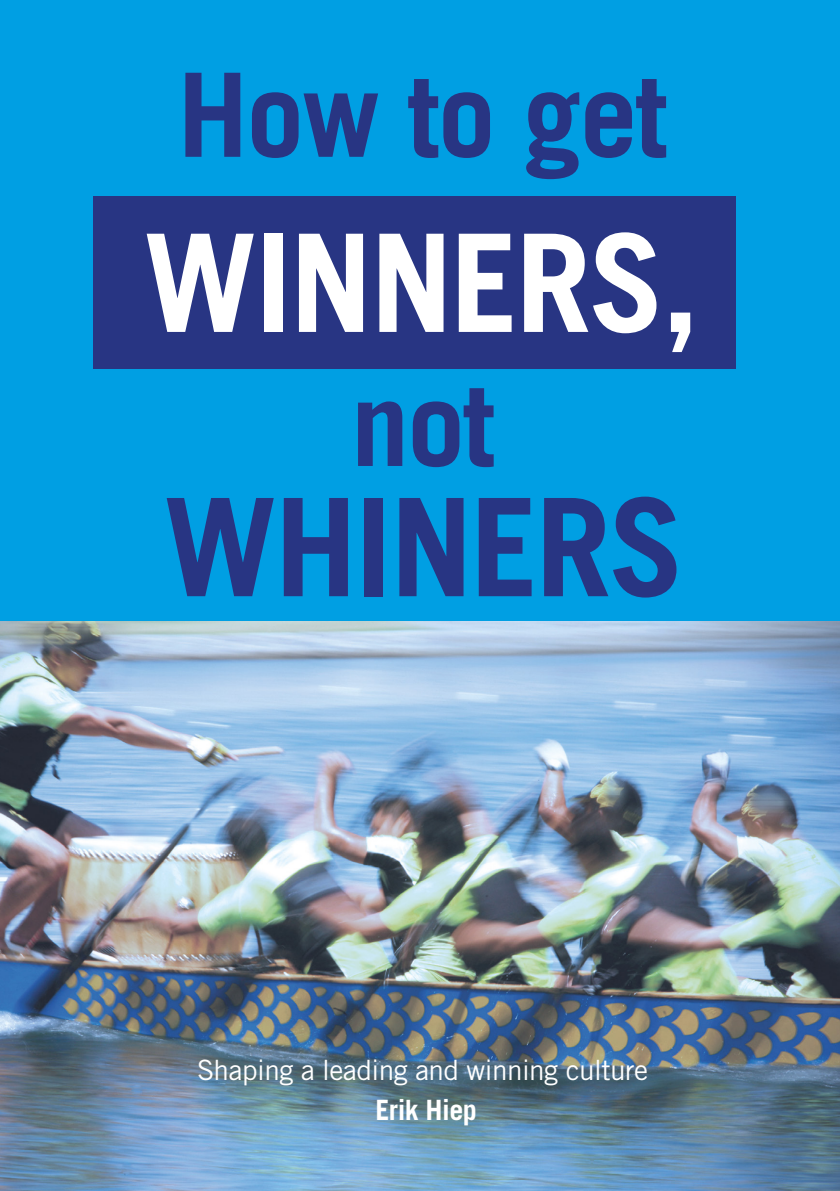
<style>
.page{position:relative;width:840px;height:1191px;background:#fff}
.page>*{position:absolute;margin:0;border:0;box-sizing:border-box;transform-origin:0 0}
.t1{font:700 136px "Trade Gothic LT Std";letter-spacing:-.02em;color:#fff}
.t2{font:700 136px "Trade Gothic LT Std";letter-spacing:-.02em;color:#283583}
.t3{font:700 116.4px "Trade Gothic LT Std";letter-spacing:-.02em;color:#283583}
.t4{font:28px "Trade Gothic LT Std";letter-spacing:-.02em;color:#fff}
.t5{font:700 28px "Trade Gothic LT Std";letter-spacing:-.02em;color:#fff}
</style>
<div class="page">
<img style="left:0;top:620px;width:839px;height:571px">
<div style="left:0;top:0;width:839px;height:620px;background:#009fe3"></div>
<div style="left:93px;top:197px;width:642px;height:172px;background:#283583"></div>
<p class="t3" style="left:177px;top:44px;width:492px">How to get</p>
<p class="t1" style="left:143px;top:200px;width:557px">WINNERS,</p>
<p class="t3" style="left:351px;top:353px;width:146px">not</p>
<p class="t2" style="left:163px;top:464px;width:522px">WHINERS</p>
<p class="t4" style="left:197px;top:1053px;width:452px">Shaping a leading and winning culture</p>
<p class="t5" style="left:375px;top:1092px;width:103px">Erik Hiep</p>
</div>
